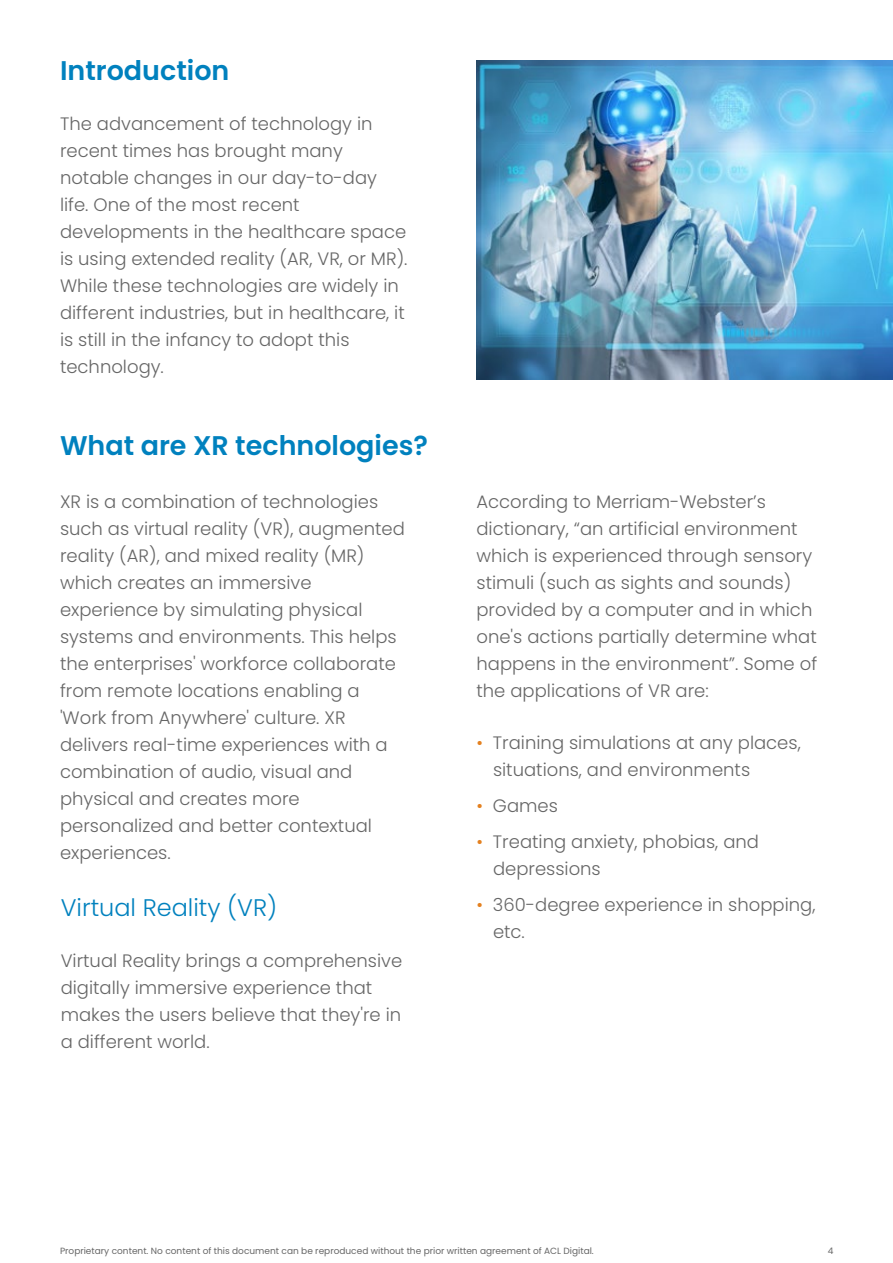
<style>
.page{position:relative;width:893px;height:1263px;background:#fff}
.page>*{position:absolute;margin:0;border:0;box-sizing:border-box;transform-origin:0 0}
.t1{font:600 27px "Poppins";color:#0081be}
.t2{font:300 24px "Poppins";color:#0081be}
.t3{font:300 18px/27px "Poppins";color:#666}
.t4{font:9px "Poppins";color:#666}
.s1{color:#0081bd}
.s2{color:#e48120}
</style>
<div class="page">
<img style="left:476px;top:60px;width:417px;height:320px">
<h1 class="t1" style="left:60px;top:55px;width:171px">Introduction</h1>
<p class="t3" style="left:60px;top:111px;width:349px">The advancement of technology in recent times has brought many notable changes in our day-to-day life. One of the most recent developments in the healthcare space is using extended reality (AR, VR, or MR).<br>While these technologies are widely in different industries, but in healthcare, it is still in the infancy to adopt this technology.</p>
<h1 class="t1" style="left:60px;top:430px;width:370px">What are XR te<span class="s1">c</span>hnologies?</h1>
<p class="t3" style="left:60px;top:489px;width:346px">XR is a combination of technologies such as virtual reality (VR), augmented reality (AR), and mixed reality (MR) which creates an immersive experience by simulating physical systems and environments. This helps the enterprises' workforce collaborate from remote locations enabling a 'Work from Anywhere' culture. XR delivers real-time experiences with a combination of audio, visual and physical and creates more personalized and better contextual experiences.</p>
<h2 class="t2" style="left:61px;top:894px;width:218px">Virtual Reality (VR)</h2>
<p class="t3" style="left:61px;top:947px;width:343px">Virtual Reality brings a comprehensive digitally immersive experience that makes the users believe that they're in a different world.</p>
<p class="t3" style="left:476px;top:489px;width:342px">According to Merriam-Webster’s dictionary, “an artificial environment which is experienced through sensory stimuli (such as sights and sounds) provided by a computer and in which one's actions partially determine what happens in the environment”. Some of the applications of VR are:</p>
<p class="t3" style="left:493px;top:729px;width:309px;text-indent:-17px"><span class="s2">•</span> Training simulations at any places, situations, and environments</p>
<p class="t3" style="left:476px;top:792px;width:83px"><span class="s2">•</span> Games</p>
<p class="t3" style="left:493px;top:828px;width:268px;text-indent:-17px"><span class="s2">•</span> Treating anxiety, phobias, and depressions</p>
<p class="t3" style="left:493px;top:891px;width:324px;text-indent:-17px"><span class="s2">•</span> 360-degree experience in shopping, etc.</p>
<p class="t4" style="left:60px;top:1246px;width:535px">Proprietary content. No content of this document can be reproduced without the prior written agreement of ACL Digital.</p>
<p class="t4" style="left:828px;top:1246px;width:7px">4</p>
</div>
